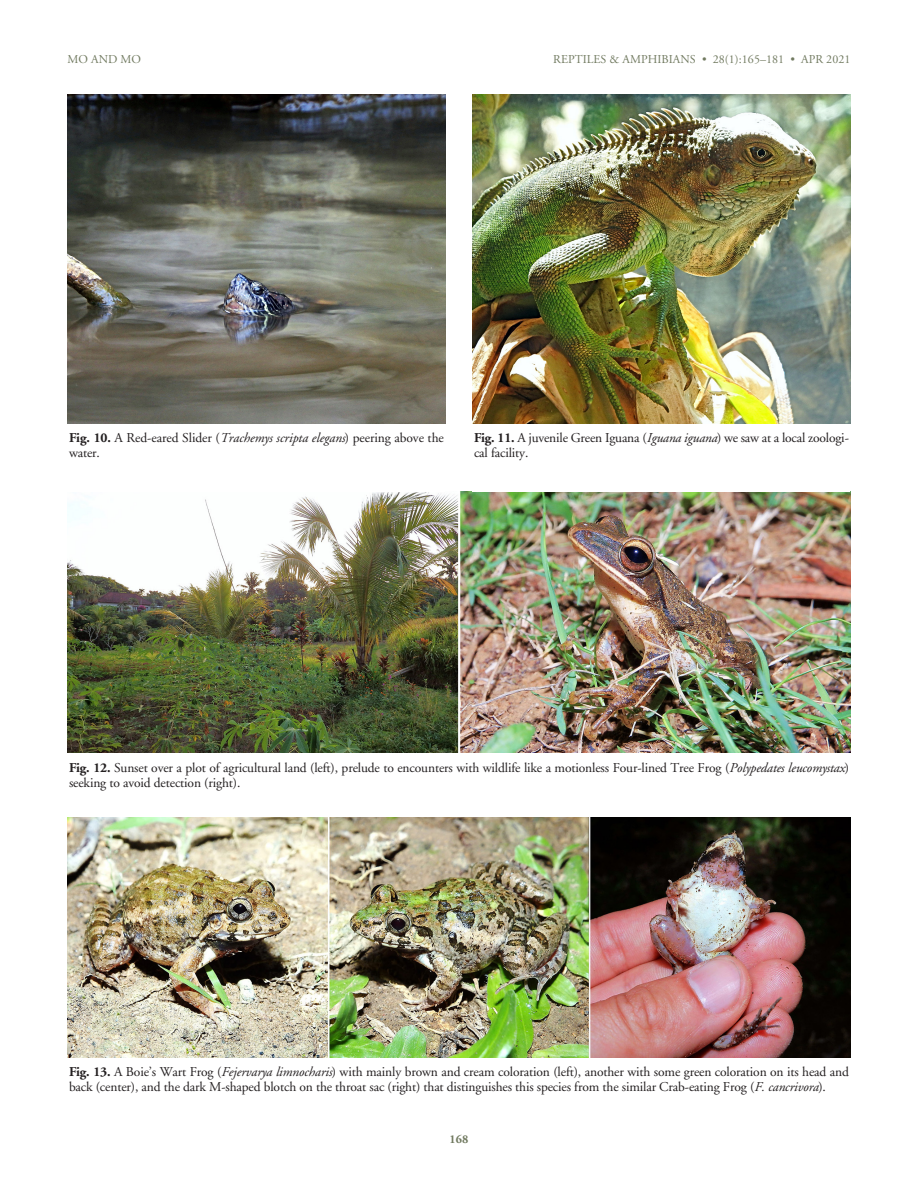
<style>
.page{position:relative;width:918px;height:1188px;background:#fff}
.page>*{position:absolute;margin:0;border:0;box-sizing:border-box;transform-origin:0 0}
.Figure_Caption{font:13.5px/15px "Adobe Garamond";letter-spacing:-.01em;color:#231f20}
.t1{font:12px "Adobe Garamond";letter-spacing:.005em;color:#717a60}
.t2{font:700 12px "Adobe Garamond";color:#717a60}
.s1{font-weight:700}
.s2{font-style:italic}
</style>
<div class="page">
<img style="left:68px;top:492px;width:782px;height:261px">
<img style="left:68px;top:94px;width:378px;height:329px">
<img style="left:472px;top:94px;width:378px;height:329px">
<img style="left:68px;top:818px;width:782px;height:240px">
<p class="t1" style="left:68px;top:53px;width:75px">MO AND MO</p>
<p class="t1" style="left:553px;top:53px;width:299px">REPTILES &amp; AMPHIBIANS • 28(1):165–181 • APR 2021</p>
<p class="Figure_Caption" style="left:69px;top:430px;width:376px"><span class="s1">Fig. 10.</span> A Red-eared Slider (<span class="s2">Trachemys scripta elegans</span>) peering above the water.</p>
<p class="Figure_Caption" style="left:474px;top:430px;width:377px"><span class="s1">Fig. 11.</span> A juvenile Green Iguana (<span class="s2">Iguana iguana</span>) we saw at a local zoologi&shy;cal facility.</p>
<p class="Figure_Caption" style="left:69px;top:760px;width:782px"><span class="s1">Fig. 12.</span> Sunset over a plot of agricultural land (left), prelude to encounters with wildlife like a motionless Four-lined Tree Frog (<span class="s2">Polypedates leucomystax</span>) seeking to avoid detection (right).</p>
<p class="Figure_Caption" style="left:69px;top:1064px;width:782px"><span class="s1">Fig. 13.</span> A Boie’s Wart Frog (<span class="s2">Fejervarya limnocharis</span>) with mainly brown and cream coloration (left), another with some green coloration on its head and back (center), and the dark M-shaped blotch on the throat sac (right) that distinguishes this species from the similar Crab-eating Frog (<span class="s2">F. cancrivora</span>).</p>
<p class="t2" style="left:450px;top:1132px;width:20px">168</p>
</div>
